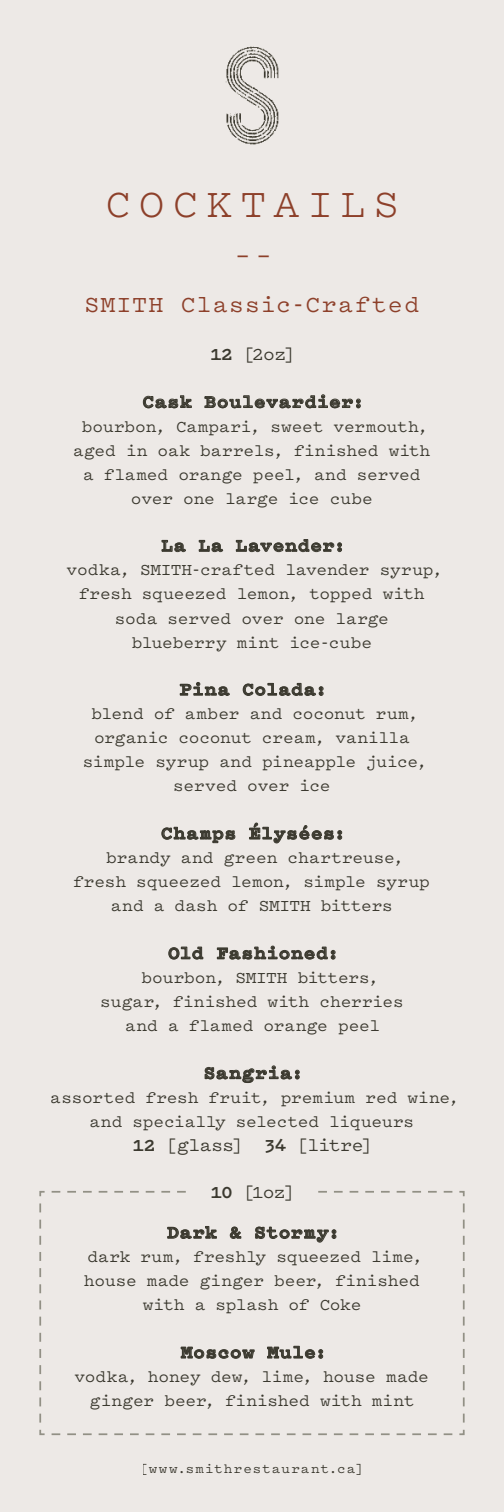
<style>
.page{position:relative;width:504px;height:1512px;background:#ede9e6}
.page>*{position:absolute;margin:0;border:0;box-sizing:border-box;transform-origin:0 0}
.t1{font:42px "Pitch";letter-spacing:.185em;color:#98472f}
.t2{font:31.5px "Pitch";color:#98472f}
.t3{font:500 24.5px "Pitch";letter-spacing:.045em;color:#98472f}
.t4{font:700 19.25px/39.7px "Pitch";letter-spacing:.03em;color:#403f35;text-align:center}
.t5{font:500 19.25px "Pitch";letter-spacing:-.03em;color:#403f35}
.t6{font:500 17.5px/24px "Pitch";letter-spacing:-.01em;color:#403f35;text-align:center}
.t7{font:500 14px "Pitch";letter-spacing:.075em;color:#403f35}
.s1{font-weight:700}
.s2{font-weight:500}
</style>
<div class="page">
<img style="left:225px;top:46px;width:54px;height:99px">
<svg style="left:39px;top:1191px;width:426px;height:245px"></svg>
<div style="left:190px;top:1172px;width:124px;height:36px;background:#ede9e6"></div>
<svg style="left:143px;top:395px;width:49px;height:13px"></svg>
<svg style="left:205px;top:394px;width:156px;height:14px"></svg>
<svg style="left:162px;top:540px;width:24px;height:12px"></svg>
<svg style="left:199px;top:540px;width:24px;height:12px"></svg>
<svg style="left:236px;top:539px;width:106px;height:13px"></svg>
<svg style="left:180px;top:682px;width:50px;height:14px"></svg>
<svg style="left:243px;top:683px;width:80px;height:13px"></svg>
<svg style="left:162px;top:827px;width:73px;height:16px"></svg>
<svg style="left:249px;top:823px;width:93px;height:20px"></svg>
<svg style="left:168px;top:947px;width:35px;height:13px"></svg>
<svg style="left:217px;top:946px;width:118px;height:14px"></svg>
<svg style="left:205px;top:1065px;width:94px;height:18px"></svg>
<svg style="left:167px;top:1226px;width:50px;height:13px"></svg>
<svg style="left:230px;top:1227px;width:11px;height:12px"></svg>
<svg style="left:255px;top:1227px;width:81px;height:16px"></svg>
<svg style="left:181px;top:1347px;width:74px;height:12px"></svg>
<svg style="left:267px;top:1346px;width:56px;height:13px"></svg>
<h1 class="t1" style="left:106px;top:175px;width:295px">COCKTAILS</h1>
<h2 class="t2" style="left:233px;top:233px;width:42px">––</h2>
<h3 class="t3" style="left:85px;top:288px;width:336px">SMITH Classic-Crafted</h3>
<p class="t5" style="left:210px;top:341px;width:86px"><span class="s1">12</span> [2oz]</p>
<p class="t4" style="left:142px;top:381px;width:223px">Cask Boulevardier:</p>
<p class="t6" style="left:73px;top:413px;width:359px">bourbon, Campari, sweet vermouth, aged in oak barrels, finished with a flamed orange peel, and served over one large ice cube</p>
<p class="t4" style="left:161px;top:525px;width:186px">La La Lavender:</p>
<p class="t6" style="left:67px;top:557px;width:378px">vodka, SMITH-crafted lavender syrup, fresh squeezed lemon, topped with soda served over one large<br>blueberry mint ice-cube</p>
<p class="t4" style="left:180px;top:669px;width:149px">Pina Colada:</p>
<p class="t6" style="left:83px;top:701px;width:346px">blend of amber and coconut rum, organic coconut cream, vanilla simple syrup and pineapple juice, served over ice</p>
<p class="t4" style="left:161px;top:813px;width:186px">Champs Élysées:</p>
<p class="t6" style="left:73px;top:845px;width:358px">brandy and green chartreuse,<br>fresh squeezed lemon, simple syrup and a dash of SMITH bitters</p>
<p class="t4" style="left:168px;top:932px;width:173px">Old Fashioned:</p>
<p class="t6" style="left:141px;top:965px;width:239px">bourbon, SMITH bitters,</p>
<p class="t6" style="left:100px;top:989px;width:305px">sugar, finished with cherries</p>
<p class="t6" style="left:125px;top:1013px;width:256px">and a flamed orange peel</p>
<p class="t4" style="left:204px;top:1052px;width:101px">Sangria:</p>
<p class="t6" style="left:51px;top:1085px;width:410px">assorted fresh fruit, premium red wine, and specially selected liqueurs</p>
<p class="t5" style="left:133px;top:1132px;width:241px"><span class="s1">12</span> [glass] <span class="s1">34</span> [litre]</p>
<p class="t4" style="left:167px;top:1172px;width:174px">10 <span class="s2">[1oz]<br></span>Dark &amp; Stormy:</p>
<p class="t6" style="left:84px;top:1244px;width:340px">dark rum, freshly squeezed lime, house made ginger beer, finished with a splash of Coke</p>
<p class="t4" style="left:181px;top:1332px;width:147px">Moscow Mule:</p>
<p class="t6" style="left:74px;top:1364px;width:356px">vodka, honey dew, lime, house made ginger beer, finished with mint</p>
<p class="t7" style="left:141px;top:1459px;width:224px">[www.smithrestaurant.ca]</p>
</div>
